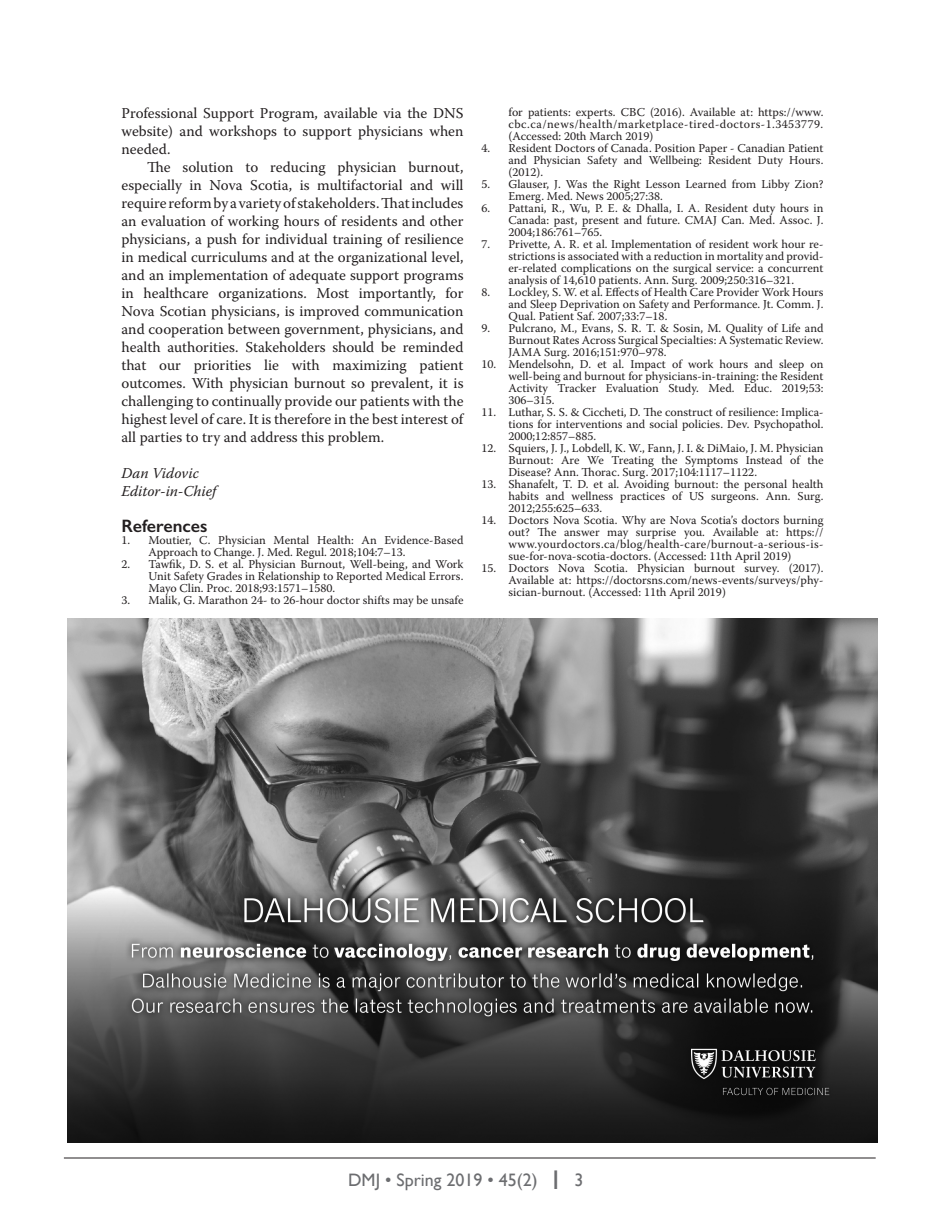
<style>
.page{position:relative;width:945px;height:1215px;background:#fff}
.page>*{position:absolute;margin:0;border:0;box-sizing:border-box;transform-origin:0 0}
.t1{font:18px "Gill Sans";color:#6c6d70}
.t2{font:600 18px "Gill Sans";color:#231f20}
.t3{font:15px/18px "Warnock Pro";color:#231f20;text-align:justify}
.t4{font:italic 15px/18px "Warnock Pro";color:#231f20}
.t5{font:12px/12px "Warnock Pro";color:#231f20;text-align:justify}
.s1{font-size:27px}
</style>
<div class="page">
<hr style="left:64px;top:1158px;width:812px;height:1px;background:#231f20">
<img style="left:67px;top:619px;width:810px;height:524px">
<p class="t3" style="left:122px;top:104px;width:344px">Professional Support Program, available via the DNS website) and workshops to support physicians when needed.</p>
<p class="t3" style="left:122px;top:158px;width:344px;text-indent:26px">The solution to reducing physician burnout, especially in Nova Scotia, is multifactorial and will require reform by a variety of stakeholders. That includes an evaluation of working hours of residents and other physicians, a push for individual training of resilience in medical curriculums and at the organizational level, and an implementation of adequate support programs in healthcare organizations. Most importantly, for Nova Scotian physicians, is improved communication and cooperation between government, physicians, and health authorities. Stakeholders should be reminded that our priorities lie with maximizing patient outcomes. With physician burnout so prevalent, it is challenging to continually provide our patients with the highest level of care. It is therefore in the best interest of all parties to try and address this problem.</p>
<p class="t4" style="left:122px;top:464px;width:96px">Dan Vidovic<br>Editor-in-Chief</p>
<h1 class="t2" style="left:122px;top:515px;width:87px">References</h1>
<p class="t5" style="left:148px;top:534px;width:316px;text-indent:-27px">1. Moutier, C. Physician Mental Health: An Evidence-Based<br>Approach to Change. J. Med. Regul. 2018;104:7–13.</p>
<p class="t5" style="left:148px;top:558px;width:316px;text-indent:-27px">2. Tawfik, D. S. et al. Physician Burnout, Well-being, and Work Unit Safety Grades in Relationship to Reported Medical Errors.<br>Mayo Clin. Proc. 2018;93:1571–1580.</p>
<p class="t5" style="left:122px;top:594px;width:344px">3. Malik, G. Marathon 24- to 26-hour doctor shifts may be unsafe</p>
<p class="t5" style="left:508px;top:106px;width:316px">for patients: experts. CBC (2016). Available at: https://www. cbc.ca/news/health/marketplace-tired-doctors-1.3453779. (Accessed: 20th March 2019)</p>
<p class="t5" style="left:508px;top:142px;width:317px;text-indent:-27px">4. Resident Doctors of Canada. Position Paper - Canadian Patient and Physician Safety and Wellbeing: Resident Duty Hours. (2012).</p>
<p class="t5" style="left:508px;top:178px;width:316px;text-indent:-27px">5. Glauser, J. Was the Right Lesson Learned from Libby Zion?<br>Emerg. Med. News 2005;27:38.</p>
<p class="t5" style="left:508px;top:202px;width:317px;text-indent:-27px">6. Pattani, R., Wu, P. E. &amp; Dhalla, I. A. Resident duty hours in Canada: past, present and future. CMAJ Can. Med. Assoc. J.<br>2004;186:761–765.</p>
<p class="t5" style="left:508px;top:238px;width:317px;text-indent:-27px">7. Privette, A. R. et al. Implementation of resident work hour re&shy;strictions is associated with a reduction in mortality and provid&shy;er-related complications on the surgical service: a concurrent analysis of 14,610 patients. Ann. Surg. 2009;250:316–321.</p>
<p class="t5" style="left:508px;top:286px;width:317px;text-indent:-27px">8. Lockley, S. W. et al. Effects of Health Care Provider Work Hours and Sleep Deprivation on Safety and Performance. Jt. Comm. J.<br>Qual. Patient Saf. 2007;33:7–18.</p>
<p class="t5" style="left:508px;top:322px;width:317px;text-indent:-27px">9. Pulcrano, M., Evans, S. R. T. &amp; Sosin, M. Quality of Life and Burnout Rates Across Surgical Specialties: A Systematic Review.<br>JAMA Surg. 2016;151:970–978.</p>
<p class="t5" style="left:508px;top:358px;width:317px;text-indent:-27px">10. Mendelsohn, D. et al. Impact of work hours and sleep on well-being and burnout for physicians-in-training: the Resident Activity Tracker Evaluation Study. Med. Educ. 2019;53:<br>306–315.</p>
<p class="t5" style="left:508px;top:406px;width:317px;text-indent:-27px">11. Luthar, S. S. &amp; Ciccheti, D. The construct of resilience: Implica&shy;tions for interventions and social policies. Dev. Psychopathol.<br>2000;12:857–885.</p>
<p class="t5" style="left:508px;top:442px;width:317px;text-indent:-27px">12. Squiers, J. J., Lobdell, K. W., Fann, J. I. &amp; DiMaio, J. M. Physician Burnout: Are We Treating the Symptoms Instead of the Disease? Ann. Thorac. Surg. 2017;104:1117–1122.</p>
<p class="t5" style="left:508px;top:478px;width:317px;text-indent:-27px">13. Shanafelt, T. D. et al. Avoiding burnout: the personal health habits and wellness practices of US surgeons. Ann. Surg.<br>2012;255:625–633.</p>
<p class="t5" style="left:508px;top:514px;width:317px;text-indent:-27px">14. Doctors Nova Scotia. Why are Nova Scotia’s doctors burning out? The answer may surprise you. Available at: https:// www.yourdoctors.ca/blog/health-care/burnout-a-serious-is&shy;sue-for-nova-scotia-doctors. (Accessed: 11th April 2019)</p>
<p class="t5" style="left:508px;top:562px;width:317px;text-indent:-27px">15. Doctors Nova Scotia. Physician burnout survey. (2017).<br>Available at: https://doctorsns.com/news-events/surveys/phy&shy;sician-burnout. (Accessed: 11th April 2019)</p>
<h1 class="t1" style="left:348px;top:1169px;width:237px">DMJ • Spring 2019 • 45(2) <span class="s1">I</span> 3</h1>
</div>
